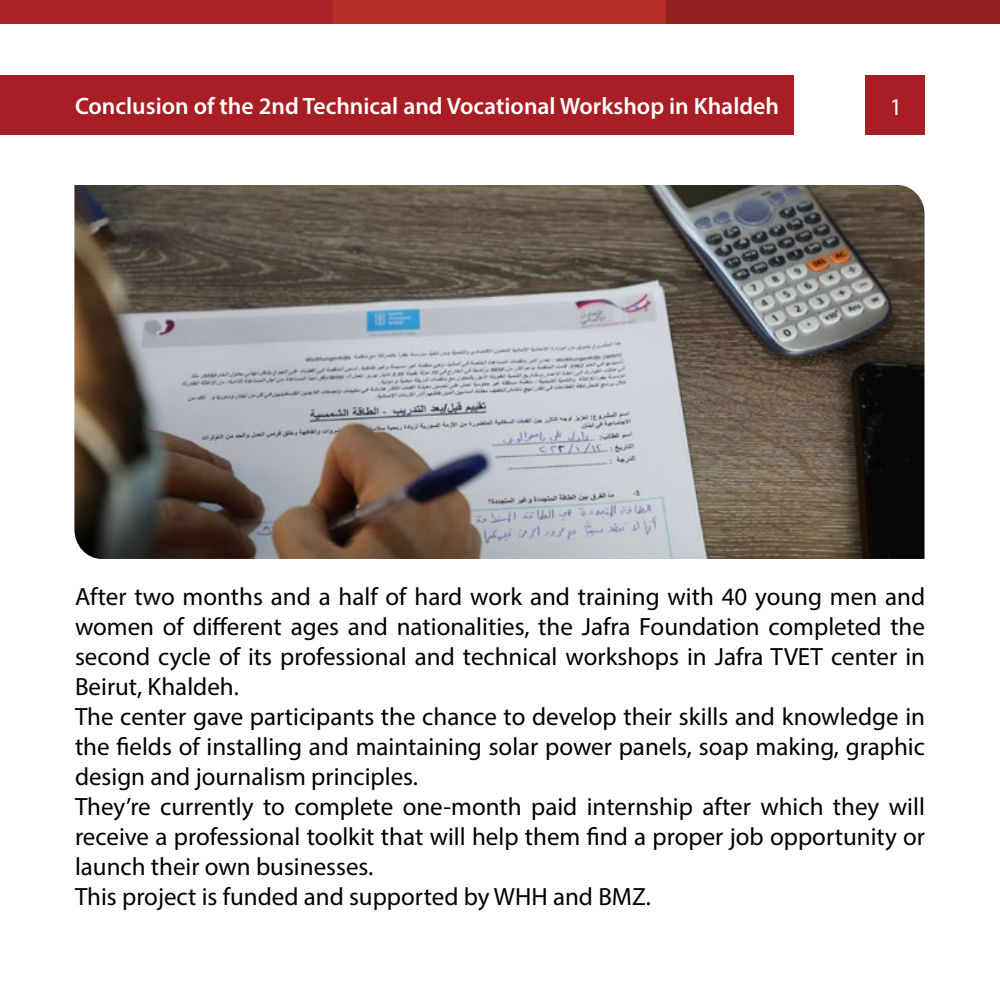
<style>
.page{position:relative;width:1000px;height:1000px;background:#fff}
.page>*{position:absolute;margin:0;border:0;box-sizing:border-box;transform-origin:0 0}
.t1{font:25px/30px "Myriad Pro";color:#000}
.t2{font:24px "Myriad Pro";color:#fff}
.t3{font:600 23.75px "Myriad Pro";color:#fff}
</style>
<div class="page">
<div style="left:0;top:75px;width:794px;height:60px;background:#a71f24"></div>
<div style="left:865px;top:75px;width:60px;height:60px;background:#a71f24"></div>
<div style="left:0;top:0;width:333px;height:24px;background:#a92426"></div>
<div style="left:333px;top:0;width:334px;height:24px;background:#b62e28"></div>
<div style="left:667px;top:0;width:333px;height:24px;background:#902120"></div>
<img style="left:74px;top:185px;width:850px;height:374px">
<p class="t3" style="left:75px;top:91px;width:706px">Conclusion of the 2nd Technical and Vocational Workshop in Khaldeh</p>
<p class="t2" style="left:890px;top:92px;width:14px">1</p>
<p class="t1" style="left:75px;top:581px;width:852px">After two months and a half of hard work and training with 40 young men and women of different ages and nationalities, the Jafra Foundation completed the second cycle of its professional and technical workshops in Jafra TVET center in Beirut, Khaldeh.<br>The center gave participants the chance to develop their skills and knowledge in the fields of installing and maintaining solar power panels, soap making, graphic design and journalism principles.<br>They r e’ currently to complete one-month paid internship after which they will receive a professional toolkit that will help them find a proper job opportunity or launch their own businesses.<br>This project is funded and supported by WHH and BMZ.</p>
</div>
